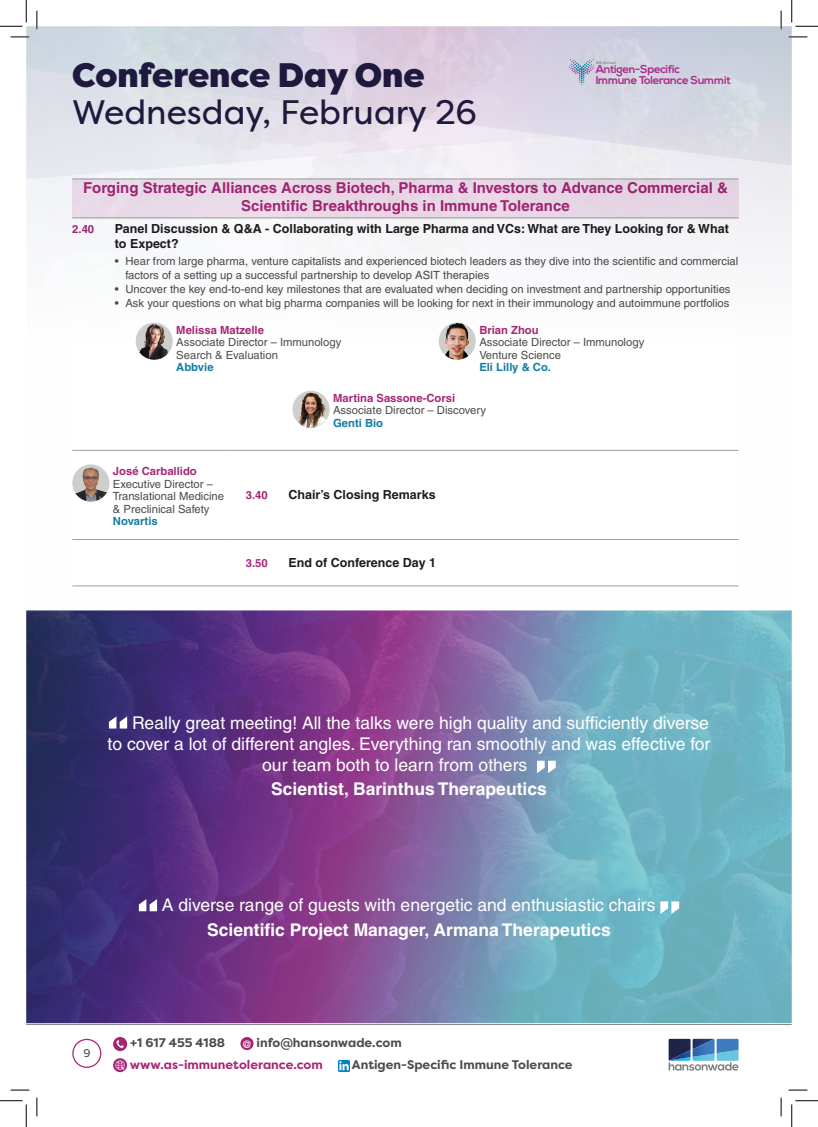
<style>
.page{position:relative;width:818px;height:1127px;background:#fff}
.page>*{position:absolute;margin:0;border:0;box-sizing:border-box;transform-origin:0 0}
.t1{font:33.88px "Filson Pro";color:#1f193d}
.t2{font:900 33.88px "Filson Pro";color:#1f193d}
.t3{font:17.5px "Helvetica LT Pro";color:#fff}
.t4{font:700 17.5px "Helvetica LT Pro";color:#fff}
.t5{font:700 15px/17.5px "Helvetica LT Pro";color:#a62675;text-align:center}
.t6{font:700 12.5px/15px "Helvetica LT Pro";color:#1d1d1b}
.t7{font:700 12.5px/22.2px "Filson Pro";color:#a62675}
.t8{font:700 12.5px "Filson Pro";color:#4b4b4a}
.t9{font:700 11.38px/10.5px "Nexa";letter-spacing:-.025em;color:#ab2e88}
.t10{font:11.25px/12.5px "Helvetica LT Pro";color:#4b4b4a}
.t11{font:700 11.25px "Helvetica LT Pro";color:#a62675}
.t12{font:700 11.25px "Helvetica LT Pro";color:#127ca4}
.t13{font:11.25px "Filson Pro";color:#4b4b4a}
.t14{font:700 3.88px "Nexa";letter-spacing:-.025em;color:#898a8a}
.s1{font-family:"DIN Alternate";font-size:10.38px;color:#fff}
.s2{color:#4b4b4a}
</style>
<div class="page">
<svg style="left:113px;top:1036px;width:14px;height:14px"></svg>
<svg style="left:116px;top:1039px;width:8px;height:8px"></svg>
<div style="left:240px;top:1036px;width:13px;height:13px;background:#a62675;border-radius:50%"></div>
<svg style="left:113px;top:1057px;width:14px;height:14px"></svg>
<svg style="left:115px;top:1060px;width:10px;height:9px"></svg>
<svg style="left:338px;top:1060px;width:11px;height:11px"></svg>
<div style="left:72px;top:1038px;width:29px;height:29px;border:1px solid #a62675;border-radius:50%"></div>
<img style="left:668px;top:1038px;width:22px;height:11px">
<svg style="left:668px;top:1049px;width:70px;height:21px"></svg>
<img style="left:669px;top:1049px;width:21px;height:11px">
<img style="left:692px;top:1038px;width:22px;height:18px">
<img style="left:717px;top:1038px;width:21px;height:14px">
<img style="left:26px;top:179px;width:766px;height:181px">
<svg style="left:26px;top:26px;width:766px;height:153px;background:#dddce6"></svg>
<svg style="left:569px;top:59px;width:25px;height:26px"></svg>
<div style="left:72px;top:179px;width:666px;height:39px;background:#e7d7e6"></div>
<hr style="left:72px;top:179px;width:160px;height:1px;background:#9d9d9d">
<hr style="left:232px;top:179px;width:506px;height:1px;background:#9d9d9d">
<hr style="left:72px;top:218px;width:160px;height:1px;background:#9d9d9d">
<hr style="left:232px;top:218px;width:506px;height:1px;background:#9d9d9d">
<hr style="left:72px;top:450px;width:160px;height:1px;background:#9d9d9d">
<hr style="left:232px;top:450px;width:506px;height:1px;background:#9d9d9d">
<hr style="left:72px;top:539px;width:160px;height:1px;background:#9d9d9d">
<hr style="left:232px;top:539px;width:506px;height:1px;background:#9d9d9d">
<hr style="left:72px;top:585px;width:160px;height:1px;background:#9d9d9d">
<hr style="left:232px;top:585px;width:506px;height:1px;background:#9d9d9d">
<img style="left:72px;top:464px;width:37px;height:37px;border-radius:19px">
<div style="left:136px;top:322px;width:37px;height:37px;background:#cececd;border-radius:50%"></div>
<img style="left:138px;top:322px;width:32px;height:37px">
<img style="left:439px;top:322px;width:37px;height:37px;border-radius:19px">
<img style="left:292px;top:390px;width:38px;height:38px;border-radius:19px">
<img style="left:26px;top:610px;width:766px;height:412px">
<svg style="left:109px;top:716px;width:18px;height:12px"></svg>
<svg style="left:537px;top:760px;width:19px;height:13px"></svg>
<svg style="left:139px;top:898px;width:18px;height:13px"></svg>
<svg style="left:660px;top:901px;width:19px;height:12px"></svg>
<svg style="left:11px;top:36px;width:18px;height:2px"></svg>
<svg style="left:788px;top:36px;width:19px;height:2px"></svg>
<svg style="left:11px;top:1089px;width:18px;height:1px"></svg>
<svg style="left:788px;top:1089px;width:19px;height:1px"></svg>
<svg style="left:36px;top:11px;width:2px;height:18px"></svg>
<svg style="left:36px;top:1097px;width:2px;height:18px"></svg>
<svg style="left:780px;top:11px;width:2px;height:18px"></svg>
<svg style="left:780px;top:1097px;width:2px;height:18px"></svg>
<svg style="left:0;top:0;width:27px;height:27px"></svg>
<svg style="left:0;top:1100px;width:27px;height:26px"></svg>
<svg style="left:791px;top:0;width:27px;height:27px"></svg>
<svg style="left:791px;top:1100px;width:27px;height:26px"></svg>
<p class="t2" style="left:72px;top:54px;width:354px">Conference Day One</p>
<p class="t1" style="left:72px;top:90px;width:406px">Wednesday, February 26</p>
<p class="t14" style="left:596px;top:60px;width:21px">8th Annual</p>
<p class="t9" style="left:596px;top:64px;width:137px">Antigen-Specific<br>Immune Tolerance Summit</p>
<h3 class="t5" style="left:83px;top:179px;width:646px">Forging Strategic Alliances Across Biotech, Pharma &amp; Investors to Advance Commercial &amp;<br>Scientific Breakthroughs in Immune Tolerance</h3>
<p class="t11" style="left:72px;top:222px;width:23px">2.40</p>
<p class="t6" style="left:115px;top:221px;width:615px">Panel Discussion &amp; Q&amp;A - Collaborating with Large Pharma and VCs: What are They Looking for &amp; What to Expect?</p>
<p class="t10" style="left:125px;top:254px;width:614px;line-height:13.8px;text-indent:-11px">• Hear from large pharma, venture capitalists and experienced biotech leaders as they dive into the scientific and commercial factors of a setting up a successful partnership to develop ASIT therapies</p>
<p class="t10" style="left:115px;top:282px;width:617px">• Uncover the key end-to-end key milestones that are evaluated when deciding on investment and partnership opportunities</p>
<p class="t10" style="left:115px;top:296px;width:616px">• Ask your questions on what big pharma companies will be looking for next in their immunology and autoimmune portfolios</p>
<p class="t11" style="left:176px;top:322px;width:89px">Melissa Matzelle</p>
<p class="t10" style="left:176px;top:336px;width:166px">Associate Director – Immunology<br>Search &amp; Evaluation</p>
<p class="t12" style="left:176px;top:360px;width:39px">Abbvie</p>
<p class="t11" style="left:479px;top:322px;width:61px">Brian Zhou</p>
<p class="t10" style="left:479px;top:336px;width:166px">Associate Director – Immunology<br>Venture Science</p>
<p class="t12" style="left:479px;top:360px;width:73px">Eli Lilly &amp; Co.</p>
<p class="t11" style="left:113px;top:464px;width:85px">José Carballido</p>
<p class="t10" style="left:113px;top:477px;width:113px">Executive Director –<br>Translational Medicine &amp; Preclinical Safety</p>
<p class="t12" style="left:113px;top:514px;width:46px">Novartis</p>
<p class="t11" style="left:333px;top:391px;width:123px">Martina Sassone-Corsi</p>
<p class="t10" style="left:333px;top:404px;width:155px">Associate Director – Discovery</p>
<p class="t12" style="left:333px;top:416px;width:52px">Genti Bio</p>
<p class="t11" style="left:246px;top:488px;width:23px">3.40</p>
<p class="t6" style="left:288px;top:487px;width:149px">Chair’s Closing Remarks</p>
<p class="t11" style="left:246px;top:556px;width:23px">3.50</p>
<p class="t6" style="left:288px;top:555px;width:149px">End of Conference Day 1</p>
<p class="t3" style="left:132px;top:712px;width:578px">Really great meeting! All the talks were high quality and sufficiently diverse</p>
<p class="t3" style="left:108px;top:733px;width:604px">to cover a lot of different angles. Everything ran smoothly and was effective for</p>
<p class="t3" style="left:262px;top:754px;width:267px">our team both to learn from others</p>
<p class="t4" style="left:271px;top:778px;width:277px">Scientist, Barinthus Therapeutics</p>
<p class="t13" style="left:83px;top:1045px;width:9px">9</p>
<p class="t3" style="left:162px;top:894px;width:495px">A diverse range of guests with energetic and enthusiastic chairs</p>
<p class="t4" style="left:207px;top:918px;width:405px">Scientific Project Manager, Armana Therapeutics</p>
<p class="t7" style="left:130px;top:1031px;width:273px;text-indent:113px"><span class="s1">@</span> <span class="s2">info@hansonwade.com </span>www.as-immunetolerance.com</p>
<p class="t8" style="left:130px;top:1034px;width:96px">+1 617 455 4188</p>
<p class="t8" style="left:352px;top:1056px;width:222px">Antigen-Specific Immune Tolerance</p>
</div>
